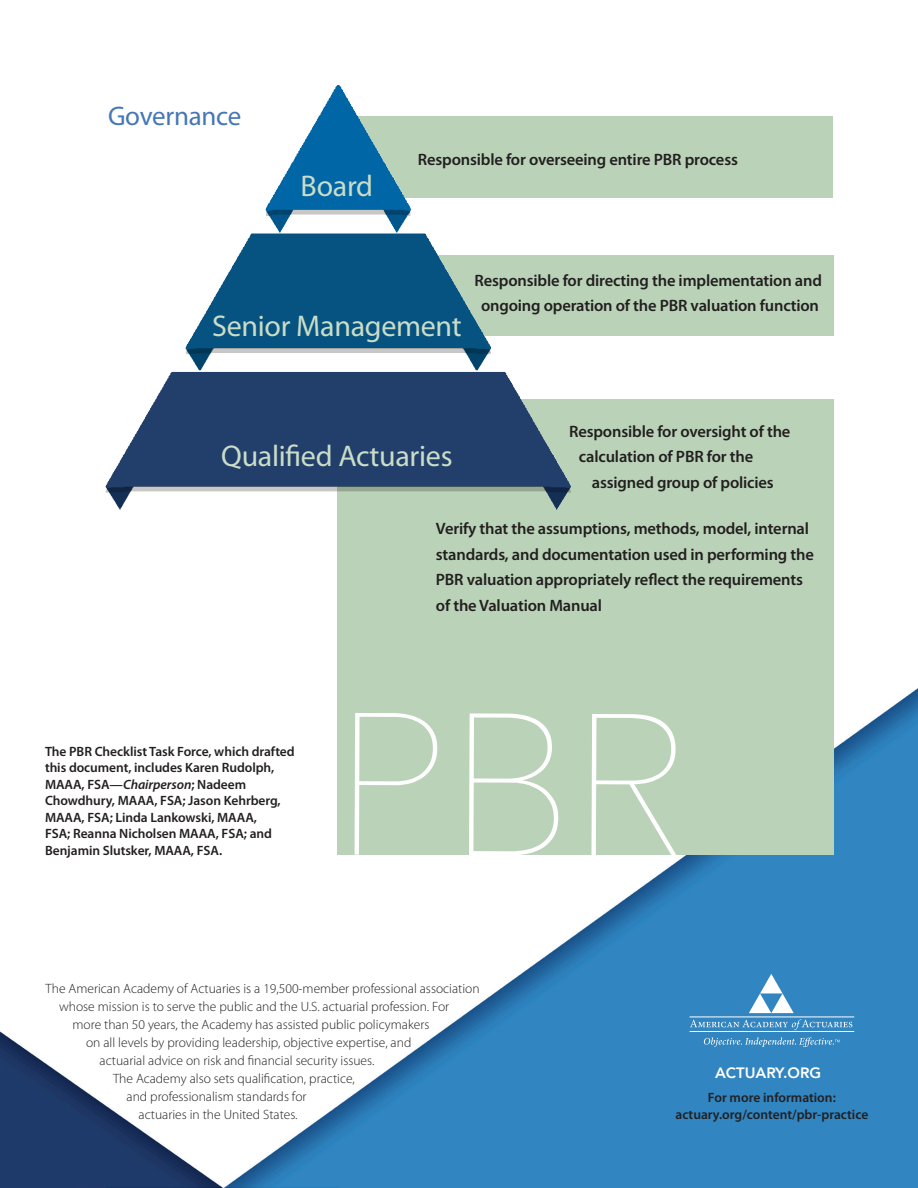
<style>
.page{position:relative;width:918px;height:1188px;background:#fff}
.page>*{position:absolute;margin:0;border:0;box-sizing:border-box;transform-origin:0 0}
.t1{font:200 200.1px "Avenir Next";color:#fff}
.Sub_1_Blueheads{font:30px "Myriad Pro";letter-spacing:-.01em;color:#c9ddc8}
.Sub_1_Blueheads-2{font:27px "Myriad Pro";letter-spacing:-.01em;color:#4677b5}
.myriadbol{font:600 16.5px/25.5px "Myriad Pro";letter-spacing:-.01em;color:#231f20}
.t2{font:800 15px "Avenir";color:#fff}
.t3{font:300 13.5px "Myriad Pro";color:#231f20}
.bulleted_type{font:600 13.5px/16.5px "Myriad Pro";letter-spacing:-.005em;color:#231f20;text-align:center}
.s1{font-style:italic}
</style>
<div class="page">
<img style="left:0;top:557px;width:918px;height:631px">
<div style="left:337px;top:255px;width:496px;height:81px;background:#bad3b8"></div>
<div style="left:337px;top:399px;width:496px;height:455px;background:#bad3b8"></div>
<div style="left:335px;top:116px;width:498px;height:81px;background:#bad3b8"></div>
<img style="left:105px;top:85px;width:520px;height:425px">
<svg style="left:749px;top:974px;width:45px;height:39px"></svg>
<svg style="left:690px;top:1019px;width:162px;height:11px;background:#4f97c9"></svg>
<hr style="left:690px;top:1017px;width:164px;height:1px;background:#fff">
<hr style="left:690px;top:1031px;width:164px;height:1px;background:#fff">
<svg style="left:704px;top:1037px;width:136px;height:10px"></svg>
<p class="Sub_1_Blueheads-2" style="left:108px;top:100px;width:135px">Governance</p>
<p class="Sub_1_Blueheads" style="left:301px;top:168px;width:74px">Board</p>
<p class="myriadbol" style="left:418px;top:146px;width:322px">Responsible for overseeing entire PBR process</p>
<p class="Sub_1_Blueheads" style="left:212px;top:307px;width:251px">Senior Management</p>
<p class="myriadbol" style="left:475px;top:267px;width:349px;text-align:center">Responsible for directing the implementation and ongoing operation of the PBR valuation function</p>
<p class="myriadbol" style="left:569px;top:418px;width:223px">Responsible for oversight of the</p>
<p class="myriadbol" style="left:579px;top:443px;width:176px">calculation of PBR for the</p>
<p class="myriadbol" style="left:592px;top:469px;width:183px">assigned group of policies</p>
<p class="myriadbol" style="left:436px;top:515px;width:380px">Verify that the assumptions, methods, model, internal standards, and documentation used in performing the PBR valuation appropriately reflect the requirements of the Valuation Manual</p>
<p class="Sub_1_Blueheads" style="left:221px;top:438px;width:233px">Qualified Actuaries</p>
<p class="bulleted_type" style="left:45px;top:743px;width:251px;text-align:left">The PBR Checklist Task Force, which drafted this document, includes Karen Rudolph, MAAA, FSA—<span class="s1">Chairperson</span>; Nadeem Chowdhury, MAAA, FSA; Jason Kehrberg, MAAA, FSA; Linda Lankowski, MAAA,<br>FSA; Reanna Nicholsen MAAA, FSA; and Benjamin Slutsker, MAAA, FSA.</p>
<p class="t1" style="left:333px;top:617px;width:359px">PBR</p>
<p class="t3" style="left:46px;top:981px;width:436px">The American Academy of Actuaries is a 19,500-member professional association</p>
<p class="t3" style="left:59px;top:999px;width:392px">whose mission is to serve the public and the U.S. actuarial profession. For</p>
<p class="t3" style="left:73px;top:1017px;width:358px">more than 50 years, the Academy has assisted public policymakers</p>
<p class="t3" style="left:86px;top:1035px;width:327px">on all levels by providing leadership, objective expertise, and</p>
<p class="t3" style="left:100px;top:1053px;width:276px">actuarial advice on risk and financial security issues.</p>
<p class="t3" style="left:113px;top:1071px;width:243px">The Academy also sets qualification, practice,</p>
<p class="t3" style="left:127px;top:1089px;width:181px">and professionalism standards for</p>
<p class="t3" style="left:139px;top:1107px;width:161px">actuaries in the United States.</p>
<p class="t2" style="left:715px;top:1061px;width:108px">ACTUARY.ORG</p>
<p class="bulleted_type" style="left:675px;top:1089px;width:194px">For more information: actuary.org/content/pbr-practice</p>
</div>
